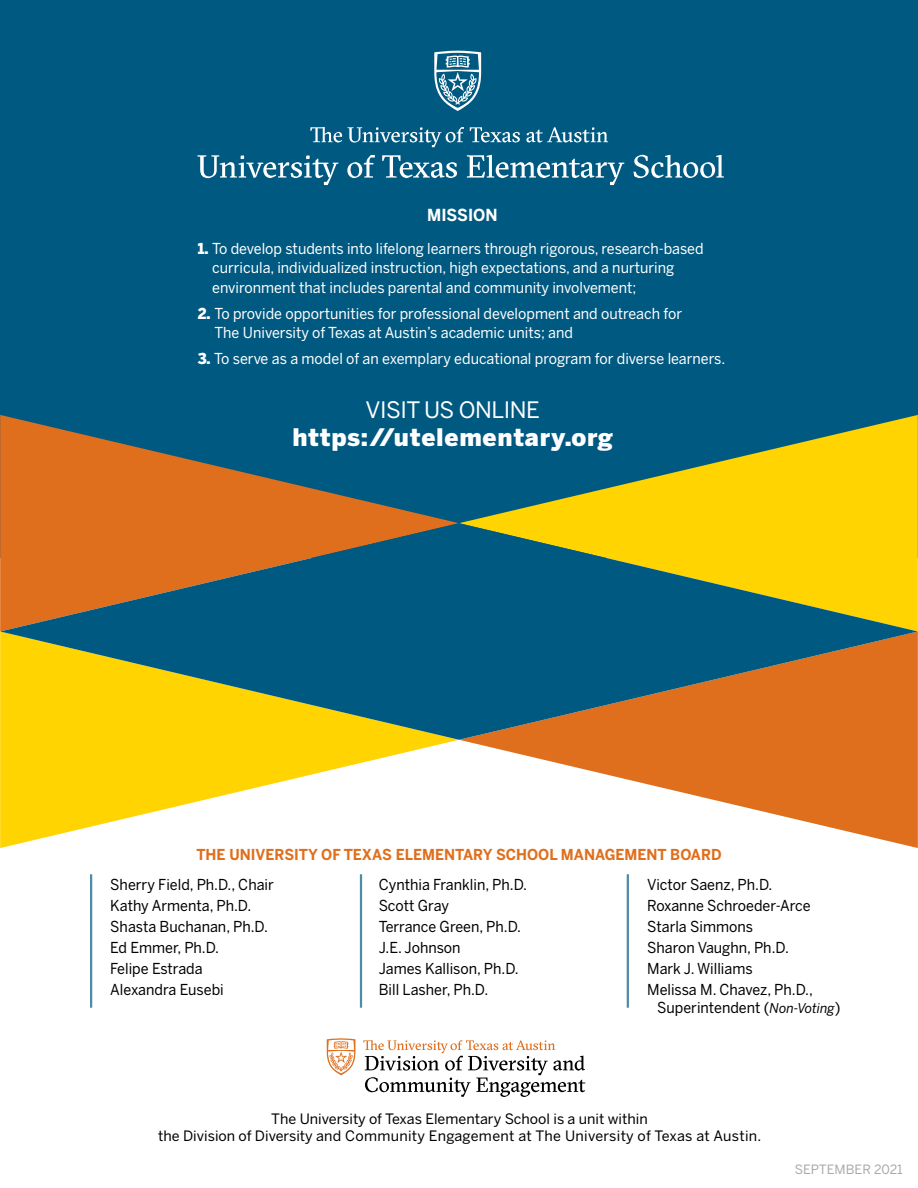
<style>
.page{position:relative;width:918px;height:1188px;background:#fff}
.page>*{position:absolute;margin:0;border:0;box-sizing:border-box;transform-origin:0 0}
.t1{font:900 24px "Benton Sans";letter-spacing:.03em;color:#fff}
.t2{font:22.5px "Benton Sans";letter-spacing:-.02em;color:#fff}
.t3{font:700 16.5px "Benton Sans";color:#fff;scale:.95 1}
.t4{font:15px/19.5px "Benton Sans";color:#fff;scale:.95 1}
.t5{font:15px/21px "Benton Sans";color:#000;scale:.95 1}
.t6{font:700 15px "Benton Sans";color:#df6f1d;scale:.95 1}
.t7{font:14.25px/16.5px "Benton Sans";color:#000;text-align:center}
.t8{font:12.75px "Benton Sans";color:#a7a9ac}
.s1{font-weight:900}
.s2{font-style:italic;font-size:13.5px}
</style>
<div class="page">
<div style="left:0;top:0;width:918px;height:557px;background:#005981"></div>
<svg style="left:434px;top:51px;width:47px;height:60px"></svg>
<svg style="left:310px;top:127px;width:154px;height:20px"></svg>
<svg style="left:470px;top:127px;width:50px;height:16px"></svg>
<svg style="left:526px;top:127px;width:82px;height:16px"></svg>
<svg style="left:197px;top:155px;width:141px;height:30px"></svg>
<svg style="left:347px;top:155px;width:28px;height:23px"></svg>
<svg style="left:382px;top:155px;width:75px;height:23px"></svg>
<svg style="left:467px;top:155px;width:157px;height:30px"></svg>
<svg style="left:633px;top:155px;width:91px;height:23px"></svg>
<svg style="left:327px;top:1038px;width:28px;height:37px"></svg>
<svg style="left:363px;top:1040px;width:222px;height:57px"></svg>
<hr style="left:360px;top:874px;width:2px;height:134px;background:#005981">
<hr style="left:90px;top:874px;width:2px;height:134px;background:#005981">
<hr style="left:627px;top:874px;width:2px;height:134px;background:#005981">
<svg style="left:0;top:415px;width:458px;height:108px"></svg>
<svg style="left:460px;top:415px;width:458px;height:108px"></svg>
<svg style="left:0;top:740px;width:458px;height:108px"></svg>
<svg style="left:460px;top:740px;width:458px;height:108px"></svg>
<svg style="left:0;top:523px;width:918px;height:217px;background:#777d48"></svg>
<p class="t3" style="left:427px;top:205px;width:76px">MISSION</p>
<p class="t4" style="left:212px;top:238px;width:519px;text-indent:-14px"><span class="s1">1.</span> To develop students into lifelong learners through rigorous, research-based curricula, individualized instruction, high expectations, and a nurturing environment that includes parental and community involvement;</p>
<p class="t4" style="left:214px;top:303px;width:494px;text-indent:-17px"><span class="s1">2.</span> To provide opportunities for professional development and outreach for<br>The University of Texas at Austin’s academic units; and</p>
<p class="t4" style="left:198px;top:349px;width:557px"><span class="s1">3.</span> To serve as a model of an exemplary educational program for diverse learners.</p>
<h2 class="t2" style="left:366px;top:397px;width:176px">VISIT US ONLINE</h2>
<h1 class="t1" style="left:292px;top:423px;width:322px">https://utelementary.org</h1>
<p class="t6" style="left:196px;top:846px;width:554px">THE UNIVERSITY OF TEXAS ELEMENTARY SCHOOL MANAGEMENT BOARD</p>
<p class="t5" style="left:110px;top:874px;width:174px">Sherry Field, Ph.D., Chair<br>Kathy Armenta, Ph.D.<br>Shasta Buchanan, Ph.D.<br>Ed Emmer, Ph.D.<br>Felipe Estrada<br>Alexandra Eusebi</p>
<p class="t5" style="left:379px;top:874px;width:158px">Cynthia Franklin, Ph.D.<br>Scott Gray<br>Terrance Green, Ph.D.<br>J.E. Johnson<br>James Kallison, Ph.D.<br>Bill Lasher, Ph.D.</p>
<p class="t5" style="left:647px;top:874px;width:176px">Victor Saenz, Ph.D.<br>Roxanne Schroeder-Arce<br>Starla Simmons<br>Sharon Vaughn, Ph.D.<br>Mark J. Williams<br>Melissa M. Chavez, Ph.D.,</p>
<p class="t5" style="left:657px;top:997px;width:194px">Superintendent (<span class="s2">Non-Voting</span>)</p>
<p class="t7" style="left:158px;top:1111px;width:605px">The University of Texas Elementary School is a unit within<br>the Division of Diversity and Community Engagement at The University of Texas at Austin.</p>
<p class="t8" style="left:795px;top:1162px;width:110px">SEPTEMBER 2021</p>
</div>
